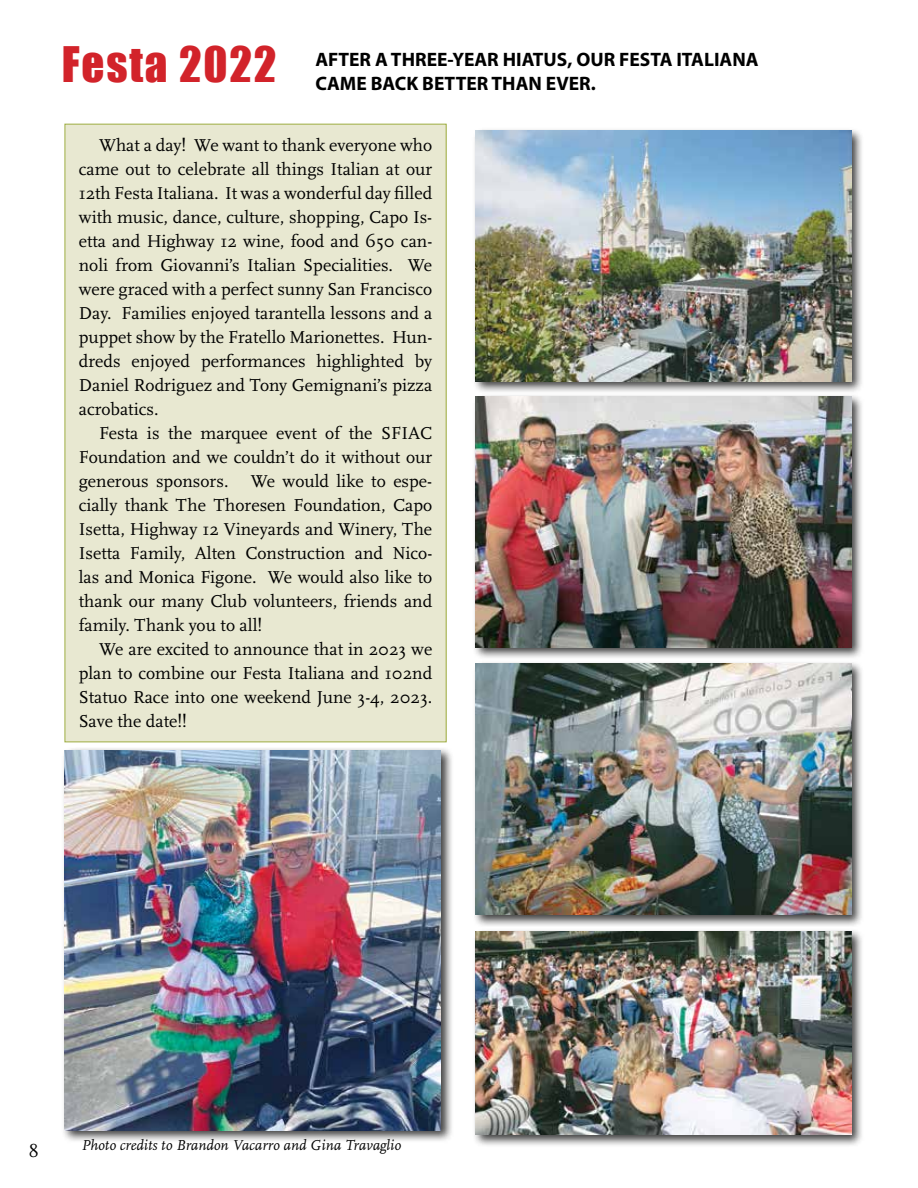
<style>
.page{position:relative;width:918px;height:1188px;background:#fff}
.page>*{position:absolute;margin:0;border:0;box-sizing:border-box;transform-origin:0 0}
.t1{font:45px "Impact";letter-spacing:.04em;color:#d2232a}
.t2{font:700 19.5px/24px "Myriad Pro";color:#000}
.t3{font:18px/24px "Scala Pro";color:#000;text-align:justify}
.t4{font:italic 15px "Scala Pro";color:#000}
</style>
<div class="page">
<div style="left:65px;top:124px;width:381px;height:618px;background:#e8e8d1"></div>
<div style="left:61px;top:747px;width:392px;height:396px;background:#000;opacity:.75"></div>
<img style="left:65px;top:750px;width:376px;height:380px">
<div style="left:472px;top:127px;width:392px;height:267px;background:#000;opacity:.75"></div>
<img style="left:475px;top:131px;width:376px;height:250px">
<div style="left:472px;top:660px;width:392px;height:267px;background:#000;opacity:.75"></div>
<img style="left:475px;top:664px;width:376px;height:251px">
<div style="left:472px;top:393px;width:392px;height:267px;background:#000;opacity:.75"></div>
<img style="left:475px;top:397px;width:376px;height:250px">
<div style="left:472px;top:928px;width:392px;height:220px;background:#000;opacity:.75"></div>
<img style="left:475px;top:931px;width:376px;height:204px">
<h1 class="t1" style="left:62px;top:37px;width:216px">Festa 2022</h1>
<p class="t2" style="left:315px;top:46px;width:445px">AFTER A THREE-YEAR HIATUS, OUR FESTA ITALIANA<br>CAME BACK BETTER THAN EVER.</p>
<p class="t3" style="left:79px;top:134px;width:355px;text-indent:20px">What a day! We want to thank everyone who came out to celebrate all things Italian at our 12th Festa Italiana. It was a wonderful day filled with music, dance, culture, shopping, Capo Is&shy;etta and Highway 12 wine, food and 650 can&shy;noli from Giovanni’s Italian Specialities. We were graced with a perfect sunny San Francisco Day. Families enjoyed tarantella lessons and a puppet show by the Fratello Marionettes. Hun&shy;dreds enjoyed performances highlighted by Daniel Rodriguez and Tony Gemignani’s pizza acrobatics.</p>
<p class="t3" style="left:79px;top:421px;width:355px;text-indent:20px">Festa is the marquee event of the SFIAC Foundation and we couldn’t do it without our generous sponsors. We would like to espe&shy;cially thank The Thoresen Foundation, Capo Isetta, Highway 12 Vineyards and Winery, The Isetta Family, Alten Construction and Nico&shy;las and Monica Figone. We would also like to thank our many Club volunteers, friends and family. Thank you to all!</p>
<p class="t3" style="left:79px;top:637px;width:355px;text-indent:20px">We are excited to announce that in 2023 we plan to combine our Festa Italiana and 102nd Statuo Race into one weekend June 3-4, 2023.<br>Save the date!!</p>
<p class="t3" style="left:29px;top:1139px;width:11px">8</p>
<p class="t4" style="left:81px;top:1137px;width:321px">Photo credits to Brandon Vacarro and Gina Travaglio</p>
</div>
